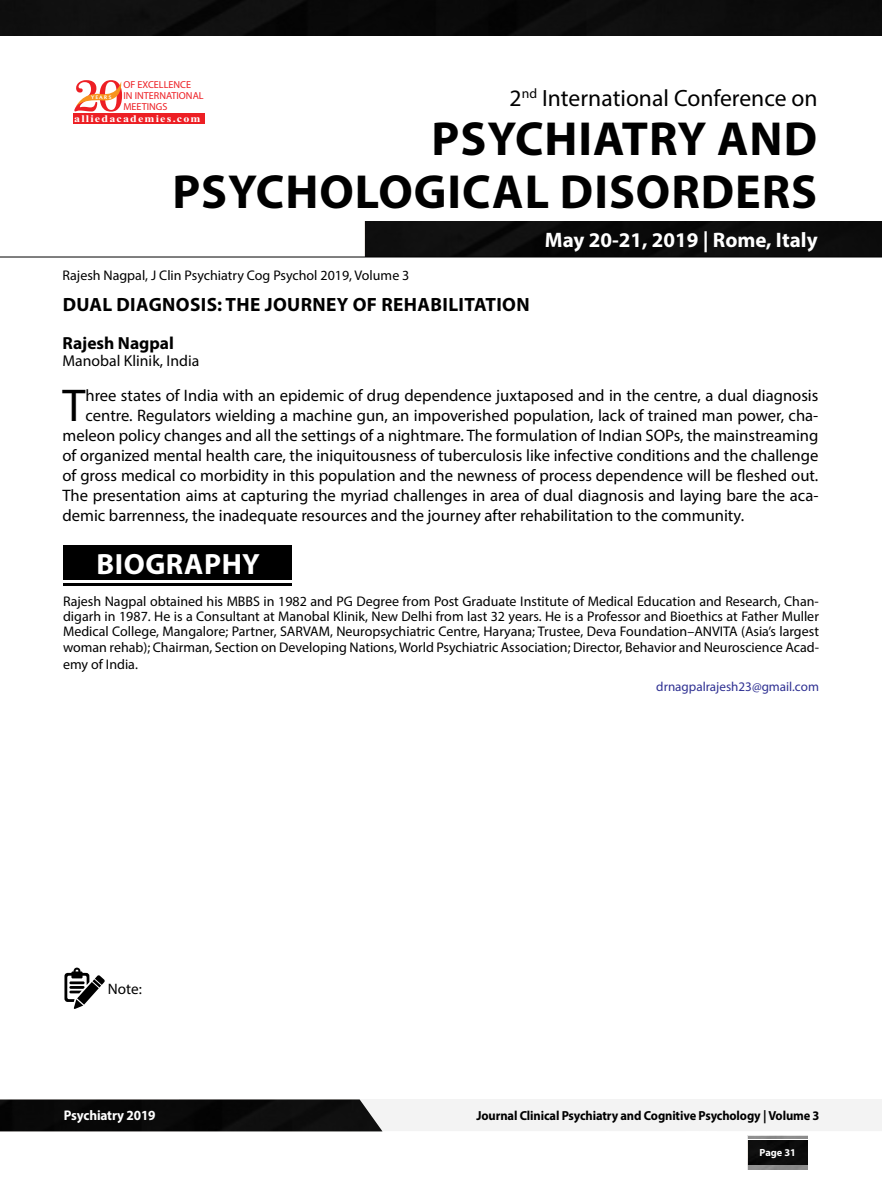
<style>
.page{position:relative;width:882px;height:1197px;background:#fff}
.page>*{position:absolute;margin:0;border:0;box-sizing:border-box;transform-origin:0 0}
.t1{font:700 47.95px/52.9px "Myriad Pro";letter-spacing:.02em;color:#000;text-align:right}
.t2{font:46.2px "Myriad Pro";color:#000}
.t3{font:700 29.4px "Myriad Pro";letter-spacing:.02em;color:#fff}
.t4{font:23.62px "Myriad Pro";color:#000}
.t5{font:700 21px "Myriad Pro";color:#fff}
.t6{font:700 19.25px "Myriad Pro";letter-spacing:.02em;color:#000}
.t7{font:700 17.5px "Myriad Pro";color:#000}
.t8{font:16.62px "Myriad Pro";color:#000}
.t9{font:15.75px "Myriad Pro";color:#000}
.t10{font:15.22px "Myriad Pro";color:#000}
.t11{font:14px/15.4px "Myriad Pro";color:#000;text-align:justify}
.t12{font:700 14px "Myriad Pro";letter-spacing:-.01em;color:#fff;scale:.95 1}
.t13{font:700 13.12px "Myriad Pro";letter-spacing:-.01em;color:#000;scale:.95 1}
.t14{font:13.12px "Myriad Pro";color:#2e3092}
.t15{font:700 10.33px "Myriad Pro";color:#fff}
.t16{font:10.15px/10.8px "Myriad Pro";color:#ed1f24}
.t17{font:700 10.15px "Times New Roman";letter-spacing:.1em;color:#fff;scale:1.18 1}
.t18{font:5.25px "Oregon LDO Black";letter-spacing:.24em;color:#fff;scale:1.06 1}
</style>
<div class="page">
<img style="left:748px;top:1140px;width:60px;height:24px">
<hr style="left:748px;top:1136px;width:60px;height:3px;background:#000">
<svg style="left:64px;top:967px;width:41px;height:42px"></svg>
<div style="left:365px;top:222px;width:517px;height:35px;background:#0c0c0c"></div>
<hr style="left:0;top:257px;width:882px;height:1px;background:#000">
<div style="left:0;top:0;width:882px;height:35px;background:#0c0c0c"></div>
<div style="left:0;top:1100px;width:382px;height:31px;background:#090909"></div>
<div style="left:73px;top:113px;width:132px;height:11px;background:#ed1f24"></div>
<svg style="left:74px;top:80px;width:49px;height:32px"></svg>
<div style="left:63px;top:545px;width:228px;height:35px;background:#000"></div>
<hr style="left:63px;top:583px;width:228px;height:3px;background:#000">
<p class="t16" style="left:123px;top:79px;width:82px">OF EXCELLENCE<br>IN INTERNATIONAL<br>MEETINGS</p>
<p class="t17" style="left:74px;top:111px;width:109px">alliedacademies.com</p>
<h3 class="t4" style="left:510px;top:83px;width:310px">2<sup>nd</sup> International Conference on</h3>
<p class="t18" style="left:91px;top:94px;width:21px">YEARS</p>
<h1 class="t1" style="left:172px;top:111px;width:646px">PSYCHIATRY AND<br>PSYCHOLOGICAL DISORDERS</h1>
<p class="t11" style="left:62px;top:267px;width:349px">Rajesh Nagpal, J Clin Psychiatry Cog Psychol 2019, Volume 3</p>
<p class="t5" style="left:545px;top:226px;width:274px">May 20-21, 2019 | Rome, Italy</p>
<p class="t6" style="left:63px;top:292px;width:469px">DUAL DIAGNOSIS: THE JOURNEY OF REHABILITATION</p>
<p class="t7" style="left:62px;top:331px;width:113px">Rajesh Nagpal</p>
<p class="t9" style="left:62px;top:351px;width:138px">Manobal Klinik, India</p>
<h2 class="t2" style="left:63px;top:377px;width:24px">T</h2>
<p class="t8" style="left:86px;top:385px;width:734px">hree states of India with an epidemic of drug dependence juxtaposed and in the centre, a dual diagnosis</p>
<p class="t8" style="left:86px;top:405px;width:734px">centre. Regulators wielding a machine gun, an impoverished population, lack of trained man power, cha-</p>
<p class="t8" style="left:62px;top:425px;width:757px">meleon policy changes and all the settings of a nightmare. The formulation of Indian SOPs, the mainstreaming</p>
<p class="t8" style="left:62px;top:445px;width:757px">of organized mental health care, the iniquitousness of tuberculosis like infective conditions and the challenge</p>
<p class="t8" style="left:62px;top:465px;width:757px">of gross medical co morbidity in this population and the newness of process dependence will be fleshed out.</p>
<p class="t8" style="left:62px;top:485px;width:757px">The presentation aims at capturing the myriad challenges in area of dual diagnosis and laying bare the aca-</p>
<p class="t8" style="left:62px;top:505px;width:683px">demic barrenness, the inadequate resources and the journey after rehabilitation to the community.</p>
<h3 class="t3" style="left:96px;top:545px;width:165px">BIOGRAPHY</h3>
<p class="t11" style="left:63px;top:593px;width:757px">Rajesh Nagpal obtained his MBBS in 1982 and PG Degree from Post Graduate Institute of Medical Education and Research, Chan&shy;digarh in 1987. He is a Consultant at Manobal Klinik, New Delhi from last 32 years. He is a Professor and Bioethics at Father Muller Medical College, Mangalore; Partner, SARVAM, Neuropsychiatric Centre, Haryana; Trustee, Deva Foundation–ANVITA (Asia’s largest woman rehab); Chairman, Section on Developing Nations, World Psychiatric Association; Director, Behavior and Neuroscience Acad-</p>
<p class="t11" style="left:63px;top:656px;width:76px">emy of India.</p>
<p class="t14" style="left:656px;top:678px;width:164px">drnagpalrajesh23@gmail.com</p>
<p class="t10" style="left:108px;top:979px;width:35px">Note:</p>
<p class="t12" style="left:64px;top:1106px;width:98px">Psychiatry 2019</p>
<p class="t13" style="left:477px;top:1107px;width:363px">Journal Clinical Psychiatry and Cognitive Psychology | Volume 3</p>
<p class="t15" style="left:760px;top:1146px;width:38px">Page 31</p>
</div>
